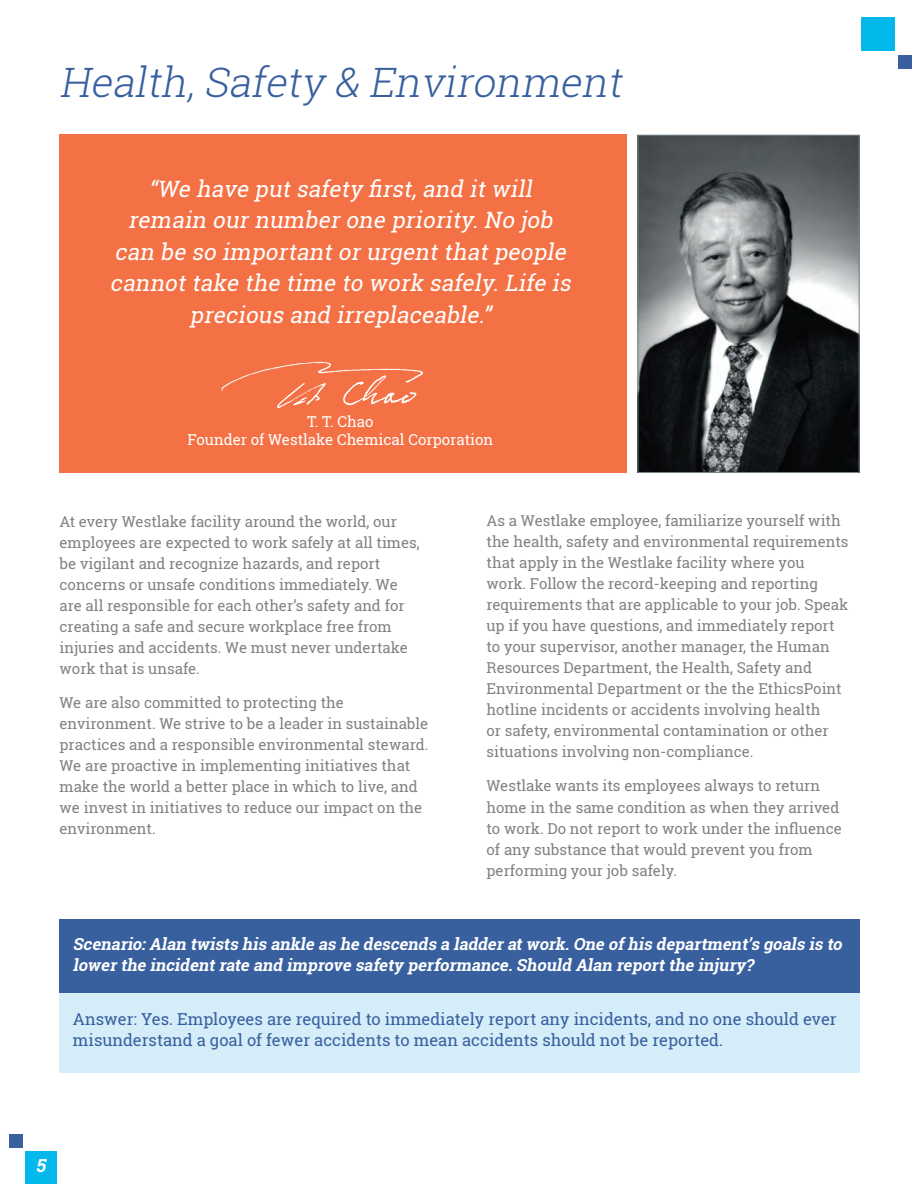
<style>
.page{position:relative;width:919px;height:1189px;background:#fff}
.page>*{position:absolute;margin:0;border:0;box-sizing:border-box;transform-origin:0 0}
.t1{font:italic 300 40.5px "Roboto Slab";color:#385f9e}
.t2{font:italic 22.5px/31.5px "Roboto Slab";color:#fff;text-align:center}
.t3{font:italic 700 18px "Roboto Slab";color:#fff}
.t4{font:italic 700 16.5px/21px "Roboto Slab";color:#fff}
.t5{font:16.5px/21px "Roboto Slab";color:#385f9e}
.t6{font:15px/21px "Roboto Slab";color:#808285}
.t7{font:15px/18px "Roboto Slab";color:#fff;text-align:center}
</style>
<div class="page">
<img style="left:639px;top:137px;width:218px;height:333px">
<div style="left:637px;top:135px;width:222px;height:337px;border:1px solid #76838b"></div>
<div style="left:59px;top:135px;width:567px;height:338px;background:#f37145"></div>
<img style="left:221px;top:361px;width:202px;height:48px">
<div style="left:59px;top:918px;width:800px;height:77px;background:#385f9e"></div>
<div style="left:59px;top:992px;width:800px;height:80px;background:#d4edf9"></div>
<div style="left:25px;top:1150px;width:31px;height:33px;background:#03b8eb"></div>
<div style="left:9px;top:1133px;width:13px;height:14px;background:#385f9e"></div>
<div style="left:861px;top:18px;width:33px;height:33px;background:#03b8eb"></div>
<div style="left:898px;top:55px;width:13px;height:13px;background:#385f9e"></div>
<h1 class="t1" style="left:59px;top:54px;width:573px">Health,Safety &amp; Environment</h1>
<h2 class="t2" style="left:110px;top:172px;width:467px">“We have putsafety first,and itwill remain our numberone priority.No job can be so importantor urgentthatpeople cannottake the time to work safely.Life is precious and irreplaceable.”</h2>
<p class="t7" style="left:187px;top:412px;width:307px">T. T. Chao<br>Founder of Westlake Chemical Corporation</p>
<p class="t6" style="left:59px;top:510px;width:361px">At every Westlake facility around the world, our employees are expected to work safely at all times, be vigilant and recognize hazards, and report concerns or unsafe conditions immediately. We are all responsible for each other’s safety and for creating a safe and secure workplace free from injuries and accidents. We must never undertake work that is unsafe.</p>
<p class="t6" style="left:59px;top:692px;width:370px">We are also committed to protecting the environment. We strive to be a leader in sustainable practices and a responsible environmental steward.<br>We are proactive in implementing initiatives that make the world a better place in which to live, and we invest in initiatives to reduce our impact on the environment.</p>
<p class="t6" style="left:486px;top:509px;width:363px">As a Westlake employee, familiarize yourself with the health, safety and environmental requirements that apply in the Westlake facility where you<br>work. Follow the record-keeping and reporting requirements that are applicable to your job. Speak up if you have questions, and immediately report to your supervisor, another manager, the Human Resources Department, the Health, Safety and Environmental Department or the the EthicsPoint hotline incidents or accidents involving health<br>or safety, environmental contamination or other situations involving non-compliance.</p>
<p class="t6" style="left:486px;top:775px;width:357px">Westlake wants its employees always to return home in the same condition as when they arrived to work. Do not report to work under the influence of any substance that would prevent you from performing your job safely.</p>
<p class="t4" style="left:73px;top:932px;width:774px">Scenario:Alan twists his ankle as he descends a ladderatwork.One ofhis department’s goals is to lowerthe incidentrate and improve safety performance.Should Alan reportthe injury?</p>
<p class="t5" style="left:73px;top:1008px;width:765px">Answer: Yes. Employees are required to immediately report any incidents, and no one should ever misunderstand a goal of fewer accidents to mean accidents should not be reported.</p>
<p class="t3" style="left:36px;top:1153px;width:15px">5</p>
</div>
